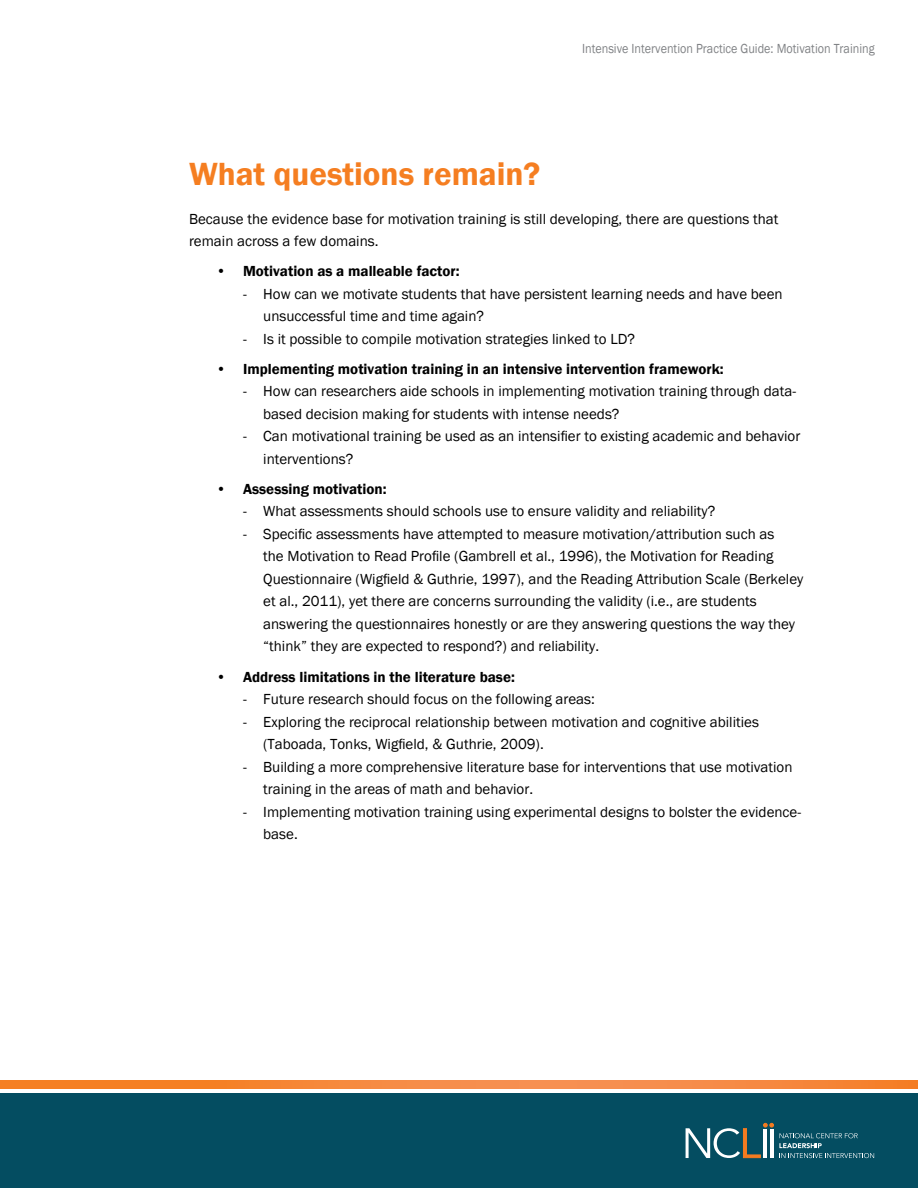
<style>
.page{position:relative;width:918px;height:1188px;background:#fff}
.page>*{position:absolute;margin:0;border:0;box-sizing:border-box;transform-origin:0 0}
.t1{font:600 33px "Franklin Gothic";color:#f57e21}
.Copy{font:15px/22.5px "Franklin Gothic";color:#000}
.t2{font:600 15px "Franklin Gothic";color:#000}
.t3{font:13.5px "Franklin Gothic";color:#808285;scale:.9 1}
</style>
<div class="page">
<div style="left:0;top:1094px;width:918px;height:94px;background:#044d61"></div>
<svg style="left:0;top:1080px;width:918px;height:8px;background:#f58639"></svg>
<svg style="left:686px;top:1123px;width:188px;height:35px"></svg>
<p class="t3" style="left:582px;top:40px;width:327px">Intensive Intervention Practice Guide: Motivation Training</p>
<h1 class="t1" style="left:189px;top:154px;width:353px">What questions remain?</h1>
<p class="Copy" style="left:189px;top:208px;width:591px">Because the evidence base for motivation training is still developing, there are questions that remain across a few domains.</p>
<p class="t2" style="left:216px;top:262px;width:245px">• Motivation as a malleable factor:</p>
<p class="Copy" style="left:263px;top:283px;width:521px;text-indent:-20px">- How can we motivate students that have persistent learning needs and have been unsuccessful time and time again?</p>
<p class="Copy" style="left:243px;top:328px;width:394px">- Is it possible to compile motivation strategies linked to LD?</p>
<p class="t2" style="left:216px;top:360px;width:509px">• Implementing motivation training in an intensive intervention framework:</p>
<p class="Copy" style="left:263px;top:381px;width:534px;text-indent:-20px">- How can researchers aide schools in implementing motivation training through data&shy;based decision making for students with intense needs?</p>
<p class="Copy" style="left:263px;top:426px;width:539px;text-indent:-20px">- Can motivational training be used as an intensifier to existing academic and behavior interventions?</p>
<p class="t2" style="left:216px;top:480px;width:172px">• Assessing motivation:</p>
<p class="Copy" style="left:243px;top:501px;width:474px">- What assessments should schools use to ensure validity and reliability?</p>
<p class="Copy" style="left:263px;top:523px;width:542px;text-indent:-20px">- Specific assessments have attempted to measure motivation/attribution such as<br>the Motivation to Read Profile (Gambrell et al., 1996), the Motivation for Reading Questionnaire (Wigfield &amp; Guthrie, 1997), and the Reading Attribution Scale (Berkeley et al., 2011), yet there are concerns surrounding the validity (i.e., are students answering the questionnaires honestly or are they answering questions the way they “think” they are expected to respond?) and reliability.</p>
<p class="t2" style="left:216px;top:667px;width:300px">• Address limitations in the literature base:</p>
<p class="Copy" style="left:243px;top:688px;width:353px">- Future research should focus on the following areas:</p>
<p class="Copy" style="left:263px;top:711px;width:497px;text-indent:-20px">- Exploring the reciprocal relationship between motivation and cognitive abilities (Taboada, Tonks, Wigfield, &amp; Guthrie, 2009).</p>
<p class="Copy" style="left:263px;top:756px;width:531px;text-indent:-20px">- Building a more comprehensive literature base for interventions that use motivation training in the areas of math and behavior.</p>
<p class="Copy" style="left:263px;top:801px;width:539px;text-indent:-20px">- Implementing motivation training using experimental designs to bolster the evidence&shy;base.</p>
</div>
